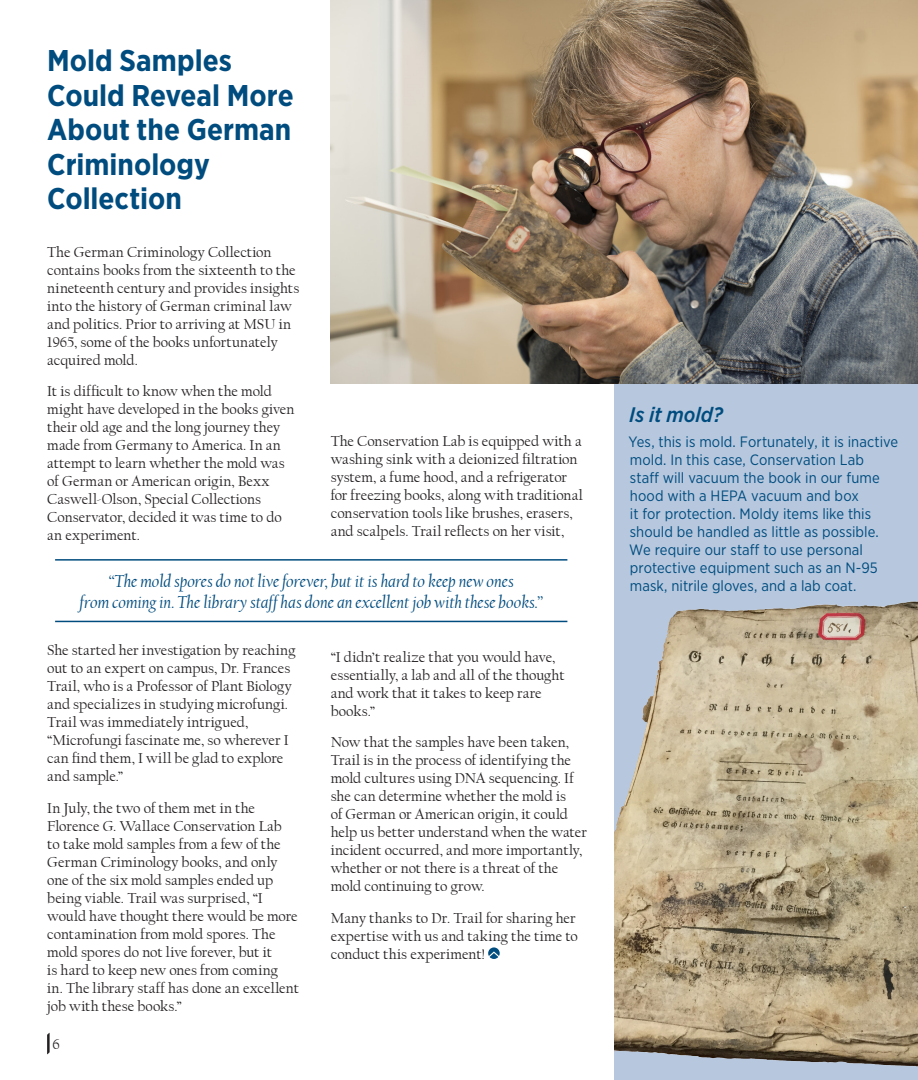
<style>
.page{position:relative;width:918px;height:1080px;background:#fff}
.page>*{position:absolute;margin:0;border:0;box-sizing:border-box;transform-origin:0 0}
.Insight_Headline{font:700 30px/34.5px "Gotham Narrow";color:#004c7f}
.Insight_Sidebar{font:italic 500 21px "Gotham Narrow";color:#004c7f}
.Body_Text{font:italic 18px/21.6px "Californian FB";letter-spacing:-.005em;color:#004c7f;text-align:center}
.Body_Text-2{font:15px/18px "Californian FB";letter-spacing:.005em;color:#231f20}
.Insight_Sidebar-2{font:15px/18px "Gotham Narrow";letter-spacing:.005em;color:#004c7f}
</style>
<div class="page">
<div style="left:614px;top:375px;width:304px;height:705px;background:#b7c8de"></div>
<svg style="left:47px;top:1032px;width:3px;height:23px"></svg>
<svg style="left:488px;top:947px;width:12px;height:12px"></svg>
<img style="left:330px;top:0;width:588px;height:383px">
<hr style="left:55px;top:559px;width:512px;height:2px;background:#004c7f">
<hr style="left:55px;top:621px;width:512px;height:1px;background:#004c7f">
<img style="left:614px;top:601px;width:304px;height:466px">
<p class="Insight_Headline" style="left:47px;top:43px;width:248px">Mold Samples<br>Could Reveal More<br>About the German<br>Criminology<br>Collection</p>
<p class="Body_Text-2" style="left:47px;top:243px;width:254px">The German Criminology Collection contains books from the sixteenth to the nineteenth century and provides insights into the history of German criminal law and politics. Prior to arriving at MSU in 1965, some of the books unfortunately acquired mold.</p>
<p class="Body_Text-2" style="left:47px;top:383px;width:249px">It is difficult to know when the mold might have developed in the books given their old age and the long journey they made from Germany to America. In an attempt to learn whether the mold was of German or American origin, Bexx Caswell-Olson, Special Collections Conservator, decided it was time to do an experiment.</p>
<p class="Body_Text-2" style="left:331px;top:432px;width:254px">The Conservation Lab is equipped with a washing sink with a deionized filtration system, a fume hood, and a refrigerator for freezing books, along with traditional conservation tools like brushes, erasers, and scalpels. Trail reflects on her visit,</p>
<p class="Body_Text" style="left:80px;top:570px;width:465px">“The mold spores do not live forever, but it is hard to keep new ones<br>from coming in. The library staff has done an excellent job with these books.”</p>
<p class="Body_Text-2" style="left:47px;top:641px;width:250px">She started her investigation by reaching out to an expert on campus, Dr. Frances Trail, who is a Professor of Plant Biology and specializes in studying microfungi.<br>Trail was immediately intrigued, “Microfungi fascinate me, so wherever I can find them, I will be glad to explore and sample.”</p>
<p class="Body_Text-2" style="left:47px;top:799px;width:253px">In July, the two of them met in the Florence G. Wallace Conservation Lab<br>to take mold samples from a few of the German Criminology books, and only one of the six mold samples ended up being viable. Trail was surprised, “I would have thought there would be more contamination from mold spores. The mold spores do not live forever, but it<br>is hard to keep new ones from coming<br>in. The library staff has done an excellent job with these books.”</p>
<p class="Body_Text-2" style="left:52px;top:1035px;width:9px">6</p>
<p class="Body_Text-2" style="left:331px;top:648px;width:235px">“I didn’t realize that you would have, essentially, a lab and all of the thought and work that it takes to keep rare books.”</p>
<p class="Body_Text-2" style="left:331px;top:734px;width:258px">Now that the samples have been taken, Trail is in the process of identifying the mold cultures using DNA sequencing. If she can determine whether the mold is<br>of German or American origin, it could help us better understand when the water incident occurred, and more importantly, whether or not there is a threat of the mold continuing to grow.</p>
<p class="Body_Text-2" style="left:331px;top:909px;width:249px">Many thanks to Dr. Trail for sharing her expertise with us and taking the time to conduct this experiment!</p>
<p class="Insight_Sidebar" style="left:629px;top:401px;width:95px">Is it mold?</p>
<p class="Insight_Sidebar-2" style="left:629px;top:432px;width:271px">Yes, this is mold. Fortunately, it is inactive mold. In this case, Conservation Lab<br>staff will vacuum the book in our fume hood with a HEPA vacuum and box<br>it for protection. Moldy items like this should be handled as little as possible.<br>We require our staff to use personal protective equipment such as an N-95 mask, nitrile gloves, and a lab coat.</p>
</div>
